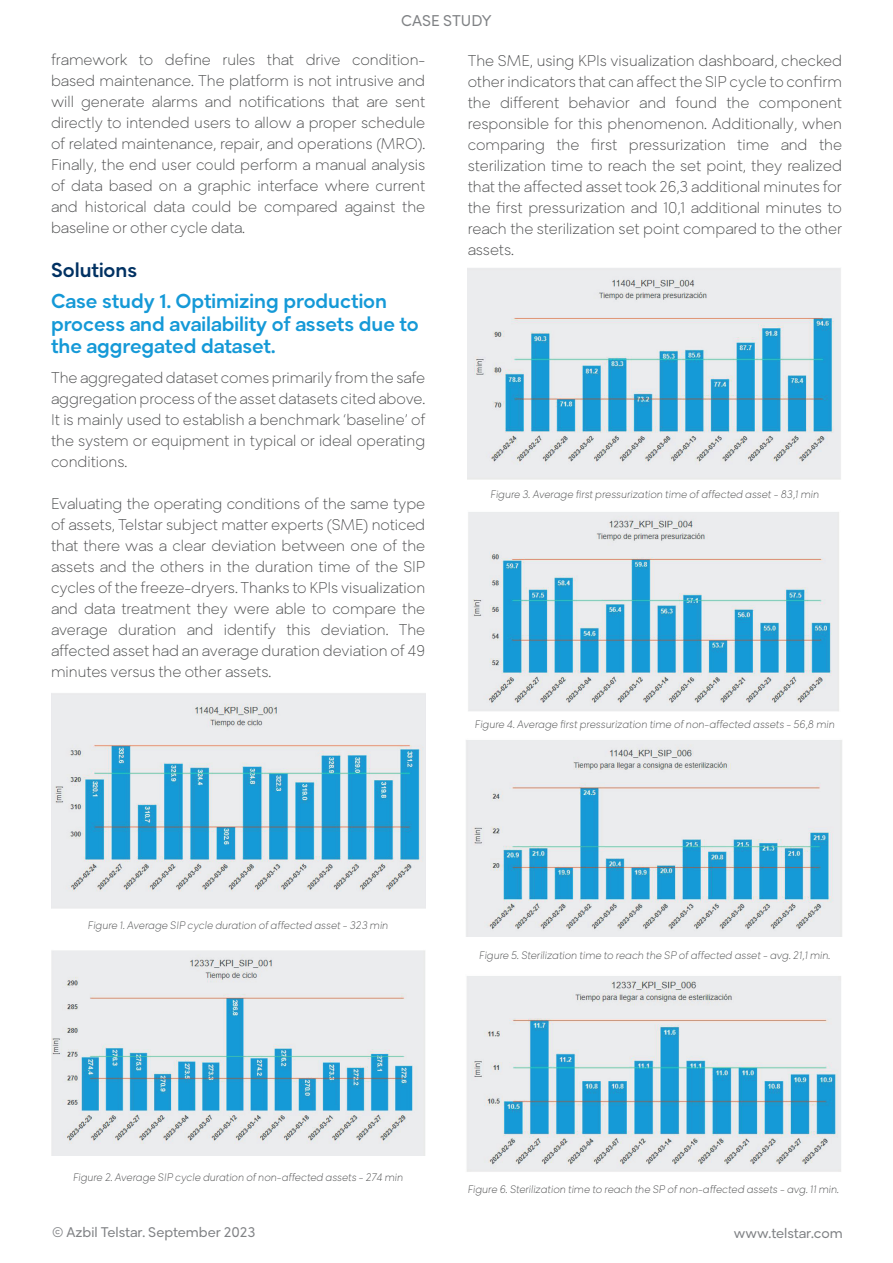
<style>
.page{position:relative;width:893px;height:1263px;background:#fff}
.page>*{position:absolute;margin:0;border:0;box-sizing:border-box;transform-origin:0 0}
.t1{font:700 19.5px/22.5px "Rozanova HUM";color:#1599d7}
.t2{font:700 19.5px "Rozanova HUM";color:#003162}
.t3{font:100 15px/21px "Rozanova HUM";color:#4b4c4d;text-align:justify}
.t4{font:15px "Rozanova HUM";color:#808285}
.t5{font:13.5px "Rozanova HUM";color:#808285}
.t6{font:italic 100 10.5px "Rozanova HUM";color:#4b4c4d}
</style>
<div class="page">
<img style="left:51px;top:693px;width:374px;height:215px">
<img style="left:51px;top:950px;width:374px;height:205px">
<img style="left:468px;top:268px;width:373px;height:212px">
<img style="left:468px;top:512px;width:371px;height:199px">
<img style="left:466px;top:740px;width:376px;height:197px">
<img style="left:467px;top:976px;width:374px;height:196px">
<p class="t4" style="left:401px;top:11px;width:92px">CASE STUDY</p>
<p class="t3" style="left:51px;top:51px;width:376px">framework to define rules that drive condition&shy;based maintenance. The platform is not intrusive and will generate alarms and notifications that are sent directly to intended users to allow a proper schedule of related maintenance, repair, and operations (MRO).<br>Finally, the end user could perform a manual analysis of data based on a graphic interface where current and historical data could be compared against the baseline or other cycle data.</p>
<h1 class="t2" style="left:51px;top:257px;width:88px">Solutions</h1>
<h1 class="t1" style="left:51px;top:292px;width:369px">Case study 1. Optimizing production process and availability of assets due to the aggregated dataset.</h1>
<p class="t3" style="left:51px;top:369px;width:376px">The aggregated dataset comes primarily from the safe aggregation process of the asset datasets cited above.<br>It is mainly used to establish a benchmark “baseline” of the system or equipment in typical or ideal operating conditions.</p>
<p class="t3" style="left:51px;top:495px;width:376px">Evaluating the operating conditions of the same type of assets, Telstar subject matter experts (SME) noticed that there was a clear deviation between one of the assets and the others in the duration time of the SIP cycles of the freeze-dryers. Thanks to KPIs visualization and data treatment they were able to compare the average duration and identify this deviation. The affected asset had an average duration deviation of 49 minutes versus the other assets.</p>
<p class="t3" style="left:468px;top:52px;width:376px">The SME, using KPIs visualization dashboard, checked other indicators that can affect the SIP cycle to confirm the different behavior and found the component responsible for this phenomenon. Additionally, when comparing the first pressurization time and the sterilization time to reach the set point, they realized that the affected asset took 26,3 additional minutes for the first pressurization and 10,1 additional minutes to reach the sterilization set point compared to the other assets.</p>
<p class="t6" style="left:491px;top:488px;width:330px">Figure 3. Average first pressurization time of affected asset - 83,1 min</p>
<p class="t6" style="left:475px;top:718px;width:361px">Figure 4. Average first pressurization time of non-affected assets - 56,8 min</p>
<p class="t6" style="left:88px;top:919px;width:302px">Figure 1. Average SIP cycle duration of affected asset - 323 min</p>
<p class="t6" style="left:479px;top:949px;width:353px">Figure 5. Sterilization time to reach the SP of affected asset - avg. 21,1 min.</p>
<p class="t6" style="left:73px;top:1171px;width:332px">Figure 2. Average SIP cycle duration of non-affected assets - 274 min</p>
<p class="t5" style="left:52px;top:1224px;width:205px">© Azbil Telstar. September 2023</p>
<p class="t6" style="left:468px;top:1183px;width:373px">Figure 6. Sterilization time to reach the SP of non-affected assets - avg. 11 min.</p>
<p class="t5" style="left:734px;top:1224px;width:110px">www.telstar.com</p>
</div>
